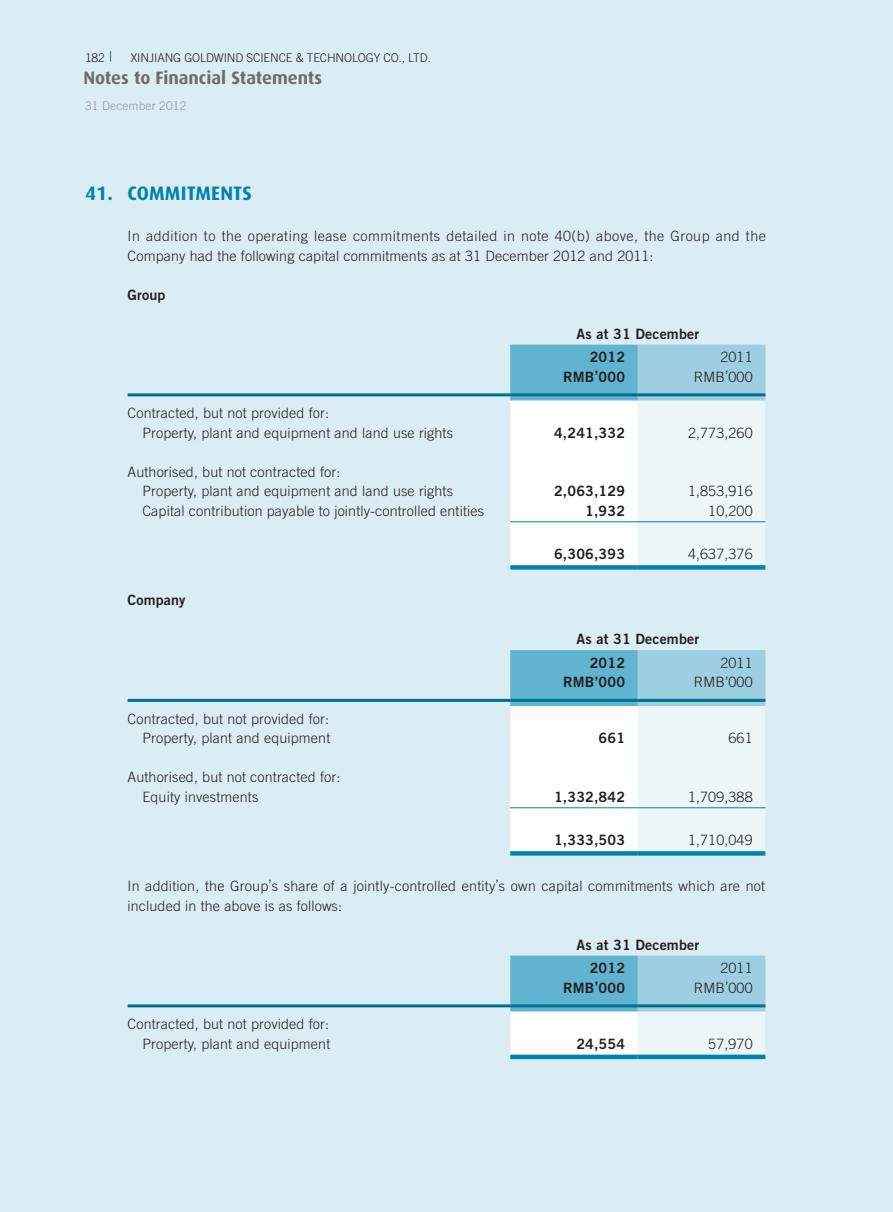
<style>
.page{position:relative;width:893px;height:1212px;background:#dbedf4}
.page>*{position:absolute;margin:0;border:0;box-sizing:border-box;transform-origin:0 0}
.Heading_1{font:700 19.5px "Dax";letter-spacing:.01em;color:#0083a9}
.t1{font:700 18px "Dax";letter-spacing:-.005em;color:#6c6d70}
.Body_Text{font:300 14.25px/19.5px "Trade Gothic LT Std";letter-spacing:.01em;color:#231f20}
.Body_Text-2{font:14.25px "Trade Gothic LT Std Bd 2";letter-spacing:.01em;color:#231f20}
.Body_Text-3{font:300 14.25px/19.5px "Trade Gothic LT Std";letter-spacing:.035em;color:#231f20}
.t2{font:300 12px "Trade Gothic LT Std";letter-spacing:-.01em;color:#231f20}
.t3{font:300 12px "Trade Gothic LT Std";letter-spacing:.01em;color:#939598}
</style>
<div class="page">
<svg style="left:510px;top:345px;width:255px;height:220px;background:#d8ecf2"></svg>
<hr style="left:128px;top:393px;width:382px;height:3px;background:#00718d">
<hr style="left:510px;top:393px;width:128px;height:3px;background:#00718d">
<hr style="left:638px;top:393px;width:127px;height:3px;background:#00718d">
<hr style="left:510px;top:521px;width:128px;height:1px;background:#0083a9">
<hr style="left:638px;top:521px;width:127px;height:1px;background:#0083a9">
<div style="left:510px;top:565px;width:128px;height:5px;background:#0083a9"></div>
<div style="left:638px;top:565px;width:127px;height:5px;background:#0083a9"></div>
<svg style="left:510px;top:650px;width:255px;height:201px;background:#d5eaf2"></svg>
<hr style="left:128px;top:699px;width:382px;height:3px;background:#00718d">
<hr style="left:510px;top:699px;width:128px;height:3px;background:#00718d">
<hr style="left:638px;top:699px;width:127px;height:3px;background:#00718d">
<hr style="left:510px;top:807px;width:128px;height:1px;background:#0083a9">
<hr style="left:638px;top:807px;width:127px;height:1px;background:#0083a9">
<div style="left:510px;top:851px;width:128px;height:5px;background:#0083a9"></div>
<div style="left:638px;top:851px;width:127px;height:5px;background:#0083a9"></div>
<svg style="left:510px;top:955px;width:255px;height:99px;background:#b3dae7"></svg>
<hr style="left:128px;top:1004px;width:382px;height:3px;background:#00718d">
<hr style="left:510px;top:1004px;width:128px;height:3px;background:#00718d">
<hr style="left:638px;top:1004px;width:127px;height:3px;background:#00718d">
<div style="left:510px;top:1054px;width:128px;height:5px;background:#0083a9"></div>
<div style="left:638px;top:1054px;width:127px;height:5px;background:#0083a9"></div>
<p class="t2" style="left:85px;top:50px;width:21px">182</p>
<p class="t2" style="left:131px;top:50px;width:302px">XINJIANG GOLDWIND SCIENCE &amp; TECHNOLOGY CO., LTD.</p>
<p class="t1" style="left:83px;top:68px;width:240px">Notes to Financial Statements</p>
<p class="t3" style="left:85px;top:99px;width:103px">31 December 2012</p>
<p class="Heading_1" style="left:85px;top:182px;width:168px">41. COMMITMENTS</p>
<p class="Body_Text-3" style="left:128px;top:226px;width:640px">In addition to the operating lease commitments detailed in note 40(b) above, the Group and the<br>Company had the following capital commitments as at 31 December 2012 and 2011:</p>
<p class="Body_Text-2" style="left:128px;top:286px;width:39px">Group</p>
<p class="Body_Text-2" style="left:576px;top:325px;width:124px">As at 31 December</p>
<p class="Body_Text-2" style="left:590px;top:348px;width:37px">2012</p>
<p class="Body_Text" style="left:720px;top:347px;width:34px">2011</p>
<p class="Body_Text-2" style="left:563px;top:368px;width:63px">RMB’000</p>
<p class="Body_Text" style="left:694px;top:367px;width:60px">RMB’000</p>
<p class="Body_Text" style="left:128px;top:403px;width:203px">Contracted, but not provided for:</p>
<p class="Body_Text" style="left:142px;top:423px;width:312px">Property, plant and equipment and land use rights</p>
<p class="Body_Text-2" style="left:554px;top:424px;width:73px">4,241,332</p>
<p class="Body_Text" style="left:688px;top:423px;width:66px">2,773,260</p>
<p class="Body_Text" style="left:128px;top:462px;width:214px">Authorised, but not contracted for:</p>
<p class="Body_Text" style="left:142px;top:481px;width:312px">Property, plant and equipment and land use rights</p>
<p class="Body_Text-2" style="left:554px;top:482px;width:73px">2,063,129</p>
<p class="Body_Text" style="left:688px;top:481px;width:66px">1,853,916</p>
<p class="Body_Text" style="left:142px;top:501px;width:343px">Capital contribution payable to jointly-controlled entities</p>
<p class="Body_Text-2" style="left:585px;top:502px;width:41px">1,932</p>
<p class="Body_Text" style="left:708px;top:501px;width:46px">10,200</p>
<p class="Body_Text-2" style="left:554px;top:545px;width:73px">6,306,393</p>
<p class="Body_Text" style="left:688px;top:544px;width:66px">4,637,376</p>
<p class="Body_Text-2" style="left:128px;top:591px;width:60px">Company</p>
<p class="Body_Text-2" style="left:576px;top:630px;width:124px">As at 31 December</p>
<p class="Body_Text-2" style="left:590px;top:654px;width:37px">2012</p>
<p class="Body_Text" style="left:720px;top:653px;width:34px">2011</p>
<p class="Body_Text-2" style="left:563px;top:673px;width:63px">RMB’000</p>
<p class="Body_Text" style="left:694px;top:672px;width:60px">RMB’000</p>
<p class="Body_Text" style="left:128px;top:709px;width:203px">Contracted, but not provided for:</p>
<p class="Body_Text" style="left:142px;top:728px;width:189px">Property, plant and equipment</p>
<p class="Body_Text-2" style="left:599px;top:729px;width:28px">661</p>
<p class="Body_Text" style="left:729px;top:728px;width:26px">661</p>
<p class="Body_Text" style="left:128px;top:767px;width:214px">Authorised, but not contracted for:</p>
<p class="Body_Text" style="left:142px;top:787px;width:117px">Equity investments</p>
<p class="Body_Text-2" style="left:554px;top:788px;width:73px">1,332,842</p>
<p class="Body_Text" style="left:688px;top:787px;width:66px">1,709,388</p>
<p class="Body_Text-2" style="left:554px;top:831px;width:73px">1,333,503</p>
<p class="Body_Text" style="left:688px;top:830px;width:66px">1,710,049</p>
<p class="Body_Text" style="left:128px;top:876px;width:639px">In addition, the Group’s share of a jointly-controlled entity’s own capital commitments which are not included in the above is as follows:</p>
<p class="Body_Text-2" style="left:576px;top:935px;width:124px">As at 31 December</p>
<p class="Body_Text-2" style="left:590px;top:959px;width:37px">2012</p>
<p class="Body_Text" style="left:720px;top:958px;width:34px">2011</p>
<p class="Body_Text-2" style="left:563px;top:979px;width:63px">RMB’000</p>
<p class="Body_Text" style="left:694px;top:978px;width:60px">RMB’000</p>
<p class="Body_Text" style="left:128px;top:1014px;width:203px">Contracted, but not provided for:</p>
<p class="Body_Text" style="left:142px;top:1034px;width:189px">Property, plant and equipment</p>
<p class="Body_Text-2" style="left:576px;top:1035px;width:50px">24,554</p>
<p class="Body_Text" style="left:708px;top:1034px;width:46px">57,970</p>
</div>
